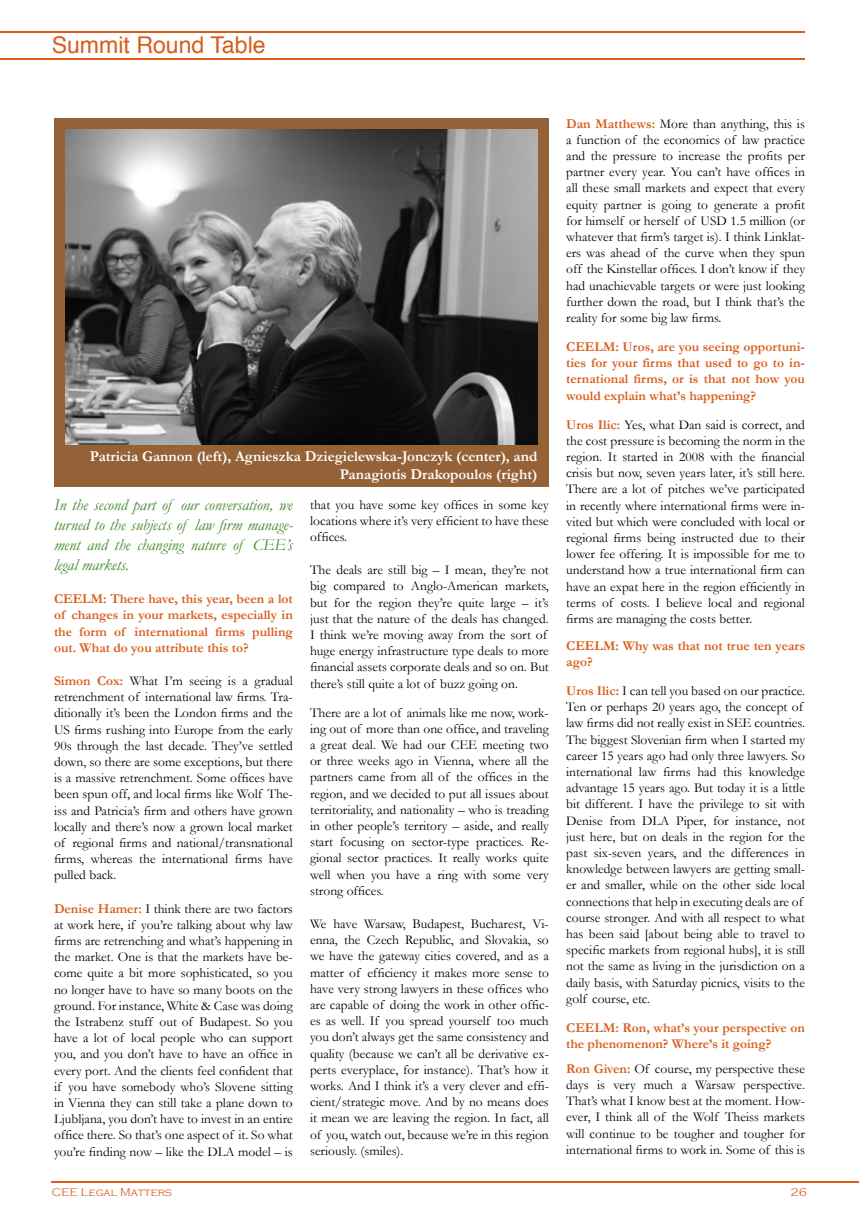
<style>
.page{position:relative;width:859px;height:1212px;background:#fff}
.page>*{position:absolute;margin:0;border:0;box-sizing:border-box;transform-origin:0 0}
.t1{font:23.1px "Helvetica";color:#d85d1c}
.t2{font:italic 16.5px/19.8px "Garamond";color:#40862a;text-align:justify}
.t3{font:700 15px/18px "Garamond";color:#fff;text-align:right}
.t4{font:13.5px/16.2px "Garamond";color:#000;text-align:justify}
.t5{font:700 13.5px/16.2px "Garamond";color:#d85d1c;text-align:justify}
.t6{font:300 11.55px "Copperplate Gothic";color:#d85d1c}
.s1{font-weight:700;color:#d85d1c}
</style>
<div class="page">
<div style="left:54px;top:119px;width:495px;height:368px;background:#956238"></div>
<img style="left:65px;top:129px;width:472px;height:315px">
<hr style="left:0;top:58px;width:805px;height:1px;background:#d85d1c">
<hr style="left:0;top:31px;width:805px;height:2px;background:#d85d1c">
<hr style="left:52px;top:1181px;width:807px;height:1px;background:#d85d1c">
<h1 class="t1" style="left:52px;top:27px;width:215px">Summit Round Table</h1>
<p class="t3" style="left:90px;top:447px;width:449px">Patricia Gannon (left), Agnieszka Dziegielewska-Jonczyk (center), and<br>Panagiotis Drakopoulos (right)</p>
<p class="t2" style="left:54px;top:495px;width:240px">In the second part of our conversation, we turned to the subjects of law firm manage&shy;ment and the changing nature of CEE’s legal markets.</p>
<p class="t5" style="left:54px;top:590px;width:240px">CEELM: There have, this year, been a lot of changes in your markets, especially in the form of international firms pulling out. What do you attribute this to?</p>
<p class="t4" style="left:54px;top:672px;width:240px"><span class="s1">Simon Cox:</span> What I’m seeing is a gradual retrenchment of international law firms. Tra&shy;ditionally it’s been the London firms and the US firms rushing into Europe from the early 90s through the last decade. They’ve settled down, so there are some exceptions, but there is a massive retrenchment. Some offices have been spun off, and local firms like Wolf The&shy;iss and Patricia’s firm and others have grown locally and there’s now a grown local market of regional firms and national/transnational firms, whereas the international firms have pulled back.</p>
<p class="t4" style="left:54px;top:900px;width:240px"><span class="s1">Denise Hamer:</span> I think there are two factors at work here, if you’re talking about why law firms are retrenching and what’s happening in the market. One is that the markets have be&shy;come quite a bit more sophisticated, so you no longer have to have so many boots on the ground. For instance, White &amp; Case was doing the Istrabenz stuff out of Budapest. So you have a lot of local people who can support you, and you don’t have to have an office in every port. And the clients feel confident that if you have somebody who’s Slovene sitting in Vienna they can still take a plane down to Ljubljana, you don’t have to invest in an entire office there. So that’s one aspect of it. So what you’re finding now – like the DLA model – is</p>
<p class="t4" style="left:310px;top:496px;width:240px">that you have some key offices in some key locations where it’s very efficient to have these offices.</p>
<p class="t4" style="left:310px;top:562px;width:240px;text-align:left">The deals are still big – I mean, they’re not big compared to Anglo-American markets, but for the region they’re quite large – it’s just that the nature of the deals has changed.<br>I think we’re moving away from the sort of huge energy infrastructure type deals to more financial assets corporate deals and so on. But there’s still quite a lot of buzz going on.</p>
<p class="t4" style="left:310px;top:704px;width:240px">There are a lot of animals like me now, work&shy;ing out of more than one office, and traveling a great deal. We had our CEE meeting two or three weeks ago in Vienna, where all the partners came from all of the offices in the region, and we decided to put all issues about territoriality, and nationality – who is treading in other people’s territory – aside, and really start focusing on sector-type practices. Re&shy;gional sector practices. It really works quite well when you have a ring with some very strong offices.</p>
<p class="t4" style="left:310px;top:915px;width:240px">We have Warsaw, Budapest, Bucharest, Vi&shy;enna, the Czech Republic, and Slovakia, so we have the gateway cities covered, and as a matter of efficiency it makes more sense to have very strong lawyers in these offices who are capable of doing the work in other offic&shy;es as well. If you spread yourself too much you don’t always get the same consistency and quality (because we can’t all be derivative ex&shy;perts everyplace, for instance). That’s how it works. And I think it’s a very clever and effi&shy;cient/strategic move. And by no means does it mean we are leaving the region. In fact, all of you, watch out, because we’re in this region seriously. (smiles).</p>
<p class="t4" style="left:566px;top:115px;width:240px"><span class="s1">Dan Matthews:</span> More than anything, this is a function of the economics of law practice and the pressure to increase the profits per partner every year. You can’t have offices in all these small markets and expect that every equity partner is going to generate a profit for himself or herself of USD 1.5 million (or whatever that firm’s target is). I think Linklat&shy;ers was ahead of the curve when they spun off the Kinstellar offices. I don’t know if they had unachievable targets or were just looking further down the road, but I think that’s the reality for some big law firms.</p>
<p class="t5" style="left:566px;top:338px;width:240px">CEELM: Uros, are you seeing opportuni&shy;ties for your firms that used to go to in&shy;ternational firms, or is that not how you would explain what’s happening?</p>
<p class="t4" style="left:566px;top:416px;width:240px"><span class="s1">Uros Ilic:</span> Yes, what Dan said is correct, and the cost pressure is becoming the norm in the region. It started in 2008 with the financial crisis but now, seven years later, it’s still here.<br>There are a lot of pitches we’ve participated in recently where international firms were in&shy;vited but which were concluded with local or regional firms being instructed due to their lower fee offering. It is impossible for me to understand how a true international firm can have an expat here in the region efficiently in terms of costs. I believe local and regional firms are managing the costs better.</p>
<p class="t5" style="left:566px;top:637px;width:240px">CEELM: Why was that not true ten years ago?</p>
<p class="t4" style="left:566px;top:682px;width:240px;text-align:left"><span class="s1">Uros Ilic:</span> I can tell you based on our practice.<br>Ten or perhaps 20 years ago, the concept of law firms did not really exist in SEE countries.<br>The biggest Slovenian firm when I started my career 15 years ago had only three lawyers. So international law firms had this knowledge advantage 15 years ago. But today it is a little bit different. I have the privilege to sit with Denise from DLA Piper, for instance, not just here, but on deals in the region for the past six-seven years, and the differences in knowledge between lawyers are getting small&shy;er and smaller, while on the other side local connections that help in executing deals are of course stronger. And with all respect to what has been said [about being able to travel to specific markets from regional hubs], it is still not the same as living in the jurisdiction on a daily basis, with Saturday picnics, visits to the golf course, etc.</p>
<p class="t5" style="left:566px;top:1019px;width:240px">CEELM: Ron, what’s your perspective on the phenomenon? Where’s it going?</p>
<p class="t4" style="left:566px;top:1060px;width:240px"><span class="s1">Ron Given:</span> Of course, my perspective these days is very much a Warsaw perspective.<br>That’s what I know best at the moment. How&shy;ever, I think all of the Wolf Theiss markets will continue to be tougher and tougher for international firms to work in. Some of this is</p>
<p class="t6" style="left:52px;top:1186px;width:122px">CEE Legal Matters</p>
<p class="t6" style="left:790px;top:1186px;width:18px">26</p>
</div>
